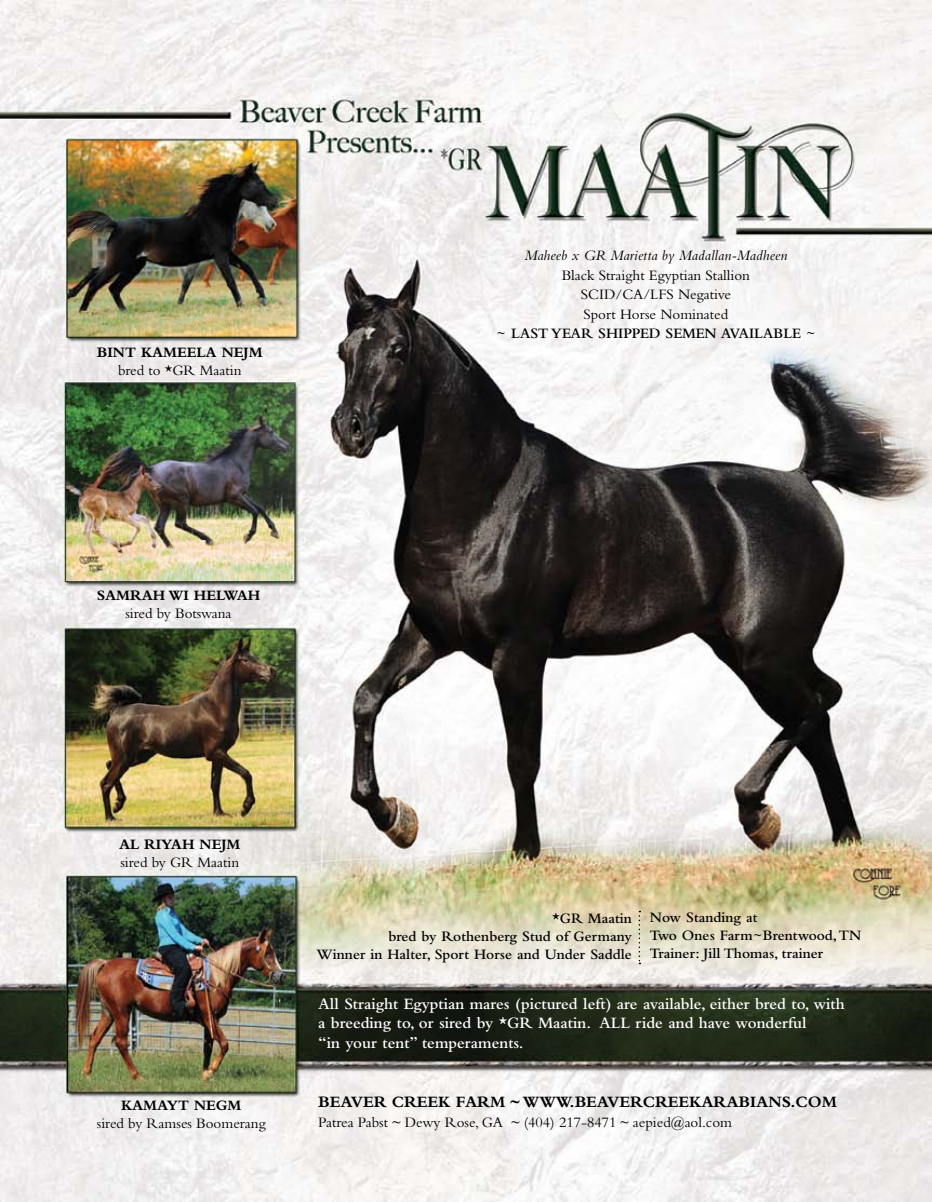
<style>
.page{position:relative;width:932px;height:1202px;background:#fff}
.page>*{position:absolute;margin:0;border:0;box-sizing:border-box;transform-origin:0 0}
.t1{font:600 16.5px/19.5px "Bembo";color:#fff}
.t2{font:700 16.5px "Bembo";color:#000}
.t3{font:15px/19.5px "Bembo";color:#000;text-align:center}
.t4{font:600 15px/18px "Bembo";color:#000;text-align:right}
.t5{font:700 15px "Bembo";color:#000}
.t6{font:italic 15px "Bembo";letter-spacing:.01em;color:#000}
</style>
<div class="page">
<img style="left:0;top:0;width:931px;height:1202px">
<svg style="left:638px;top:910px;width:2px;height:54px"></svg>
<p class="t5" style="left:97px;top:343px;width:167px">BINT KAMEELA NEJM</p>
<p class="t3" style="left:118px;top:360px;width:125px">bred to *GR Maatin</p>
<p class="t5" style="left:97px;top:586px;width:165px">SAMRAH WI HELWAH</p>
<p class="t3" style="left:125px;top:603px;width:107px">sired by Botswana</p>
<p class="t6" style="left:524px;top:246px;width:264px">Maheeb x GR Marietta by Madallan-Madheen</p>
<p class="t3" style="left:561px;top:265px;width:190px">Black Straight Egyptian Stallion<br>SCID/CA/LFS Negative<br>Sport Horse Nominated</p>
<p class="t4" style="left:496px;top:324px;width:321px">~ LAST YEAR SHIPPED SEMEN AVAILABLE ~</p>
<p class="t5" style="left:119px;top:835px;width:123px">AL RIYAH NEJM</p>
<p class="t3" style="left:120px;top:852px;width:120px">sired by GR Maatin</p>
<p class="t5" style="left:121px;top:1096px;width:122px">KAMAYT NEGM</p>
<p class="t3" style="left:97px;top:1113px;width:170px">sired by Ramses Boomerang</p>
<p class="t4" style="left:649px;top:908px;width:213px;text-align:left">Now Standing at<br>Two Ones Farm~Brentwood, TN<br>Trainer: Jill Thomas, trainer</p>
<p class="t4" style="left:316px;top:909px;width:317px">*GR Maatin<br>bred by Rothenberg Stud of Germany<br>Winner in Halter, Sport Horse and Under Saddle</p>
<p class="t1" style="left:318px;top:993px;width:528px">All Straight Egyptian mares (pictured left) are available, either bred to, with a breeding to, or sired by *GR Maatin. ALL ride and have wonderful<br>“in your tent” temperaments.</p>
<p class="t2" style="left:318px;top:1092px;width:281px">BEAVER CREEK FARM ~ WWW.BEAVER</p>
<p class="t2" style="left:643px;top:1092px;width:25px">CREE</p>
<p class="t2" style="left:689px;top:1092px;width:26px">KARA</p>
<p class="t2" style="left:738px;top:1092px;width:23px">BIAN</p>
<p class="t2" style="left:781px;top:1092px;width:56px">S.COM</p>
<p class="t3" style="left:318px;top:1112px;width:415px">Patrea Pabst ~ Dewy Rose, GA ~ (404) 217-8471 ~ aepied@aol.com</p>
</div>
